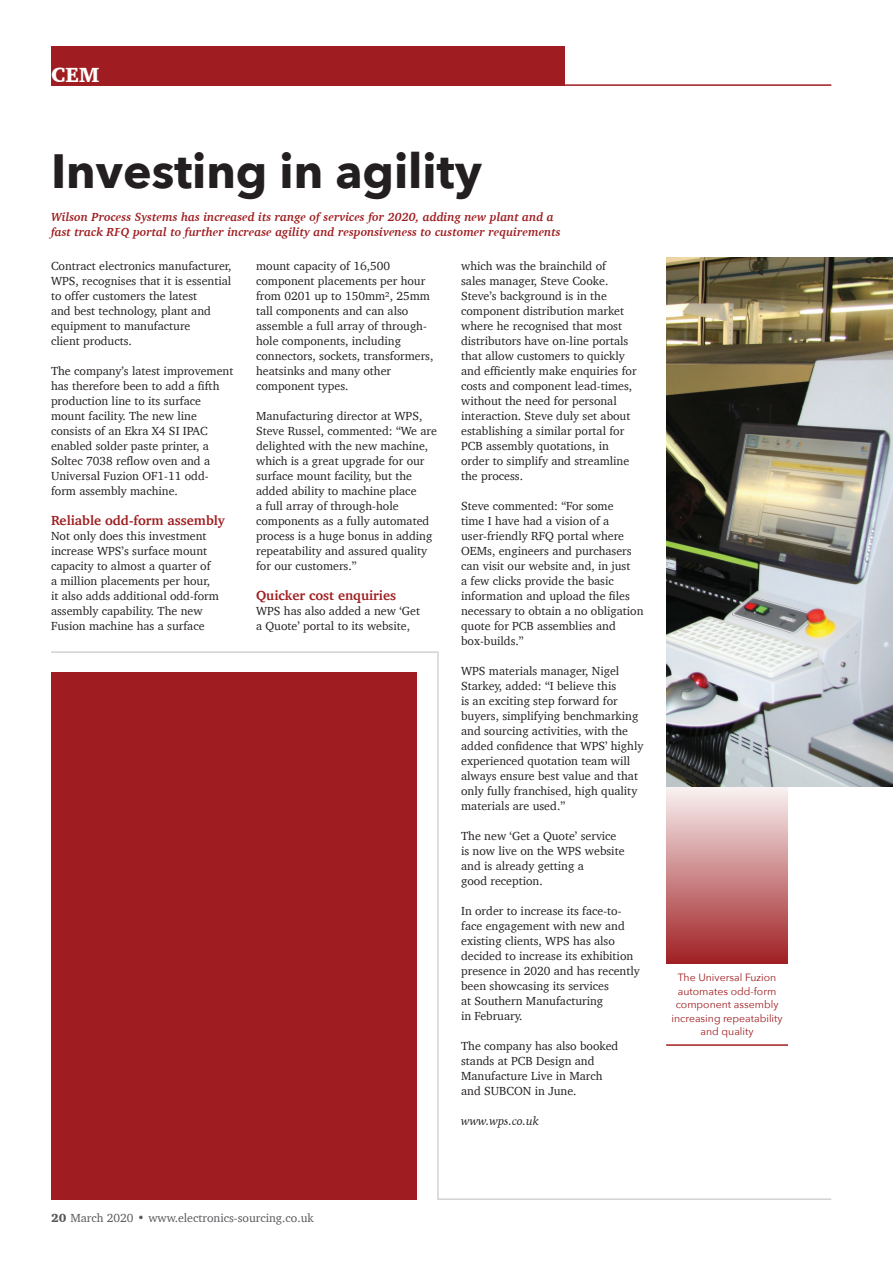
<style>
.page{position:relative;width:893px;height:1263px;background:#fff}
.page>*{position:absolute;margin:0;border:0;box-sizing:border-box;transform-origin:0 0}
.t1{font:700 48px "Avenir Next";color:#231f20}
.t2{font:900 21px "Charter";color:#fff}
.t3{font:700 13.5px "Charter";color:#9f1d20}
.t4{font:12px/15px "Charter";color:#231f20}
.t5{font:italic 700 12px/15px "Charter";color:#9f1d20}
.t6{font:12px "Charter";color:#57585a}
.t7{font:italic 12px "Charter";color:#231f20}
.t8{font:10.5px/13.5px "Avenir Next";color:#9f1d20;text-align:center}
.s1{font-weight:900}
</style>
<div class="page">
<div style="left:51px;top:47px;width:513px;height:39px;background:#9f1d20"></div>
<hr style="left:51px;top:84px;width:780px;height:2px;background:#9f1d20">
<img style="left:666px;top:257px;width:227px;height:529px">
<svg style="left:51px;top:651px;width:782px;height:549px"></svg>
<div style="left:51px;top:673px;width:366px;height:527px;background:#9f1d20"></div>
<h2 class="t2" style="left:51px;top:61px;width:50px">CEM</h2>
<h1 class="t1" style="left:51px;top:129px;width:432px">Investing in agility</h1>
<p class="t5" style="left:51px;top:210px;width:511px">Wilson Process Systems has increased its range of services for 2020, adding new plant and a fast track RFQ portal to further increase agility and responsiveness to customer requirements</p>
<p class="t4" style="left:51px;top:258px;width:182px">Contract electronics manufacturer,<br>WPS, recognises that it is essential to offer customers the latest<br>and best technology, plant and equipment to manufacture<br>client products.</p>
<p class="t4" style="left:51px;top:363px;width:184px">The company’s latest improvement has therefore been to add a fifth production line to its surface mount facility. The new line consists of an Ekra X4 SI IPAC enabled solder paste printer, a<br>Soltec 7038 reflow oven and a<br>Universal Fuzion OF1-11 odd&shy;form assembly machine.</p>
<p class="t3" style="left:51px;top:508px;width:175px">Reliable odd-form assembly</p>
<p class="t4" style="left:51px;top:528px;width:169px">Not only does this investment increase WPS’s surface mount capacity to almost a quarter of a million placements per hour, it also adds additional odd-form assembly capability. The new<br>Fusion machine has a surface</p>
<p class="t4" style="left:256px;top:258px;width:179px">mount capacity of 16,500 component placements per hour from 0201 up to 150mm², 25mm tall components and can also assemble a full array of through&shy;hole components, including connectors, sockets, transformers, heatsinks and many other component types.</p>
<p class="t4" style="left:256px;top:408px;width:182px">Manufacturing director at WPS,<br>Steve Russel, commented: “We are delighted with the new machine, which is a great upgrade for our surface mount facility, but the added ability to machine place<br>a full array of through-hole components as a fully automated process is a huge bonus in adding repeatability and assured quality for our customers.”</p>
<p class="t3" style="left:256px;top:583px;width:142px">Quicker cost enquiries</p>
<p class="t4" style="left:256px;top:603px;width:165px">WPS has also added a new ‘Get a Quote’ portal to its website,</p>
<p class="t4" style="left:461px;top:258px;width:177px">which was the brainchild of<br>sales manager, Steve Cooke.<br>Steve’s background is in the component distribution market where he recognised that most distributors have on-line portals that allow customers to quickly and efficiently make enquiries for costs and component lead-times, without the need for personal interaction. Steve duly set about establishing a similar portal for<br>PCB assembly quotations, in order to simplify and streamline the process.</p>
<p class="t4" style="left:461px;top:498px;width:184px">Steve commented: “For some<br>time I have had a vision of a user-friendly RFQ portal where<br>OEMs, engineers and purchasers can visit our website and, in just<br>a few clicks provide the basic information and upload the files necessary to obtain a no obligation quote for PCB assemblies and box-builds.”</p>
<p class="t4" style="left:461px;top:663px;width:184px">WPS materials manager, Nigel<br>Starkey, added: “I believe this<br>is an exciting step forward for buyers, simplifying benchmarking and sourcing activities, with the added confidence that WPS’ highly experienced quotation team will always ensure best value and that only fully franchised, high quality materials are used.”</p>
<p class="t4" style="left:461px;top:828px;width:165px">The new ‘Get a Quote’ service is now live on the WPS website and is already getting a<br>good reception.</p>
<p class="t4" style="left:461px;top:903px;width:180px">In order to increase its face-to&shy;face engagement with new and existing clients, WPS has also decided to increase its exhibition presence in 2020 and has recently been showcasing its services<br>at Southern Manufacturing<br>in February.</p>
<p class="t4" style="left:461px;top:1038px;width:159px">The company has also booked stands at PCB Design and<br>Manufacture Live in March and SUBCON in June.</p>
<p class="t7" style="left:461px;top:1110px;width:79px">www.wps.co.uk</p>
<p class="t8" style="left:671px;top:970px;width:113px">The Universal Fuzion automates odd-form component assembly increasing repeatability and quality</p>
<p class="t6" style="left:51px;top:1208px;width:264px"><span class="s1">20</span> March 2020 <span class="s1">•</span> www.electronics-sourcing.co.uk</p>
</div>
